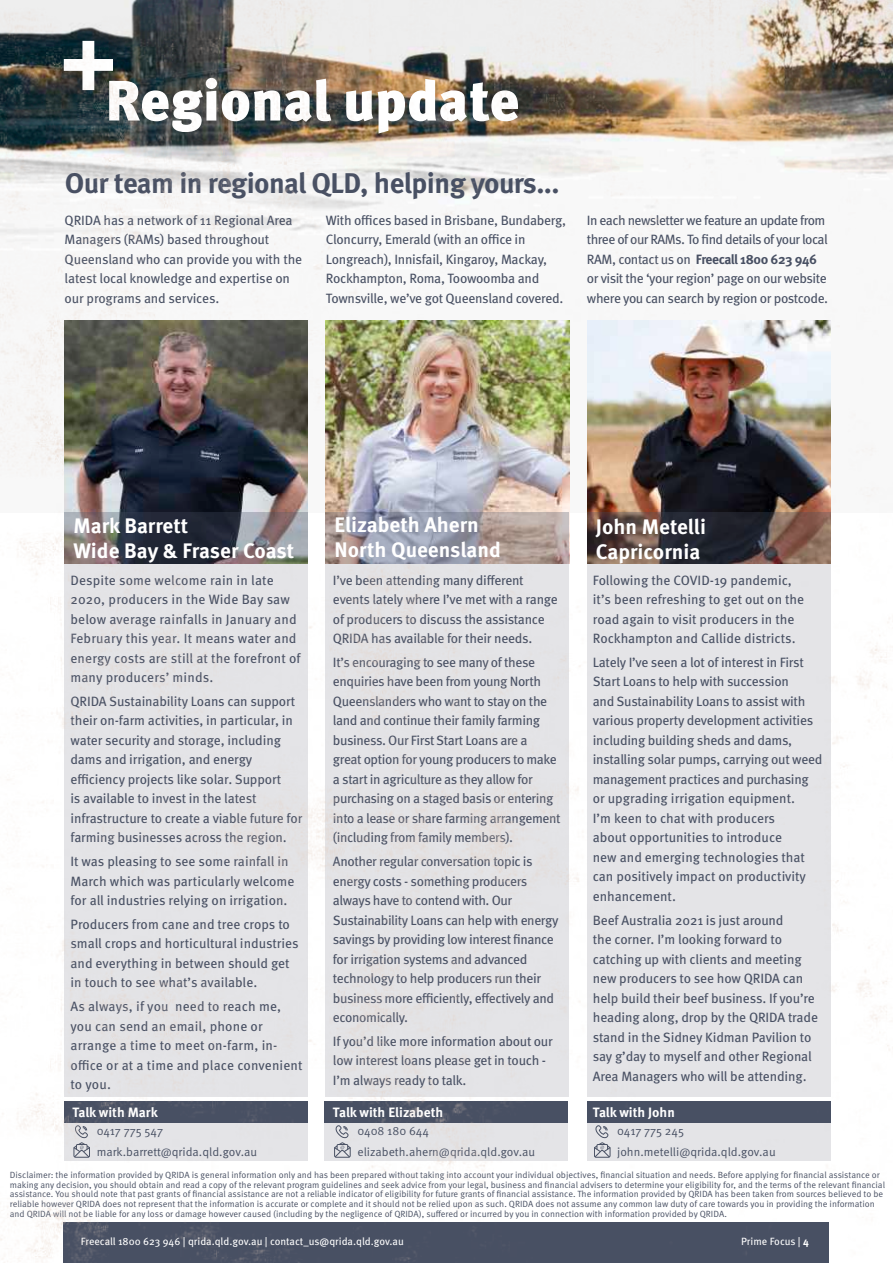
<style>
.page{position:relative;width:893px;height:1263px;background:#fff}
.page>*{position:absolute;margin:0;border:0;box-sizing:border-box;transform-origin:0 0}
.t1{font:900 56.85px "Meta OT";letter-spacing:-.005em;color:#fff}
.t2{font:700 28.5px "Meta OT";letter-spacing:-.02em;color:#485063}
.t3{font:700 21px/25.2px "Meta OT";color:#fff}
.t4{font:13.5px/19.5px "Meta OT";letter-spacing:-.02em;color:#485063}
.t5{font:13.5px/19.5px "Meta OT";color:#485063}
.t6{font:13.5px/19.5px "Meta OT";letter-spacing:.01em;color:#485063}
.t7{font:13.5px/19.5px "Meta OT";letter-spacing:-.04em;color:#485063}
.t8{font:700 13.5px "Meta OT";letter-spacing:-.005em;color:#fff}
.t9{font:12px/21px "Meta OT Norm";color:#485063}
.t10{font:10.5px "Meta OT";letter-spacing:-.005em;color:#fff}
.t11{font:9px/9.8px "Meta OT Norm";color:#485063}
.s1{font-weight:700}
</style>
<div class="page">
<img style="left:0;top:0;width:893px;height:1263px">
<img style="left:65px;top:321px;width:243px;height:191px">
<svg style="left:65px;top:512px;width:243px;height:52px;background:#5c5a62"></svg>
<img style="left:587px;top:321px;width:243px;height:191px">
<svg style="left:587px;top:512px;width:243px;height:52px;background:#504140"></svg>
<img style="left:326px;top:321px;width:243px;height:191px">
<svg style="left:326px;top:512px;width:243px;height:52px;background:#a29ba1"></svg>
<h1 class="t1" style="left:106px;top:66px;width:416px">Regional update</h1>
<h2 class="t2" style="left:65px;top:165px;width:496px">Our team in regional QLD, helping yours...</h2>
<p class="t4" style="left:65px;top:210px;width:239px">QRIDA has a network of 11 Regional Area Managers (RAMs) based throughout Queensland who can provide you with the latest local knowledge and expertise on our programs and services.</p>
<p class="t4" style="left:326px;top:210px;width:242px">With offices based in Brisbane, Bundaberg, Cloncurry, Emerald (with an office in Longreach), Innisfail, Kingaroy, Mackay, Rockhampton, Roma, Toowoomba and Townsville, we’ve got Queensland covered.</p>
<p class="t7" style="left:587px;top:210px;width:243px">In each newsletter we feature an update from three of our RAMs. To find details of your local RAM, contact us on <span class="s1">Freecall 1800 623 946 </span>or visit the ‘your region’ page on our website where you can search by region or postcode.</p>
<h3 class="t3" style="left:334px;top:512px;width:168px">Elizabeth Ahern<br>North Queensland</h3>
<h3 class="t3" style="left:74px;top:513px;width:222px">Mark Barrett<br>Wide Bay &amp; Fraser Coast</h3>
<h3 class="t3" style="left:596px;top:514px;width:112px">John Metelli<br>Capricornia</h3>
<p class="t6" style="left:71px;top:570px;width:232px">Despite some welcome rain in late 2020, producers in the Wide Bay saw below average rainfalls in January and February this year. It means water and energy costs are still at the forefront of many producers’ minds.</p>
<p class="t4" style="left:71px;top:692px;width:233px">QRIDA Sustainability Loans can support their on-farm activities, in particular, in water security and storage, including dams and irrigation, and energy efficiency projects like solar. Support<br>is available to invest in the latest infrastructure to create a viable future for farming businesses across the region.</p>
<p class="t5" style="left:71px;top:852px;width:225px">It was pleasing to see some rainfall in<br>March which was particularly welcome for all industries relying on irrigation.</p>
<p class="t5" style="left:71px;top:915px;width:230px">Producers from cane and tree crops to small crops and horticultural industries and everything in between should get in touch to see what’s available.</p>
<p class="t6" style="left:71px;top:997px;width:234px">As always, if you need to reach me, you can send an email, phone or arrange a time to meet on-farm, in&shy;office or at a time and place convenient to you.</p>
<p class="t4" style="left:333px;top:570px;width:226px">I’ve been attending many different events lately where I’ve met with a range of producers to discuss the assistance QRIDA has available for their needs.</p>
<p class="t4" style="left:333px;top:653px;width:229px">It’s encouraging to see many of these enquiries have been from young North Queenslanders who want to stay on the land and continue their family farming business. Our First Start Loans are a<br>great option for young producers to make a start in agriculture as they allow for purchasing on a staged basis or entering into a lease or share farming arrangement (including from family members).</p>
<p class="t4" style="left:333px;top:852px;width:227px">Another regular conversation topic is energy costs - something producers always have to contend with. Our Sustainability Loans can help with energy savings by providing low interest finance for irrigation systems and advanced technology to help producers run their business more efficiently, effectively and economically.</p>
<p class="t4" style="left:333px;top:1032px;width:221px">If you’d like more information about our low interest loans please get in touch -<br>I’m always ready to talk.</p>
<p class="t5" style="left:593px;top:570px;width:213px">Following the COVID-19 pandemic, it’s been refreshing to get out on the road again to visit producers in the Rockhampton and Callide districts.</p>
<p class="t4" style="left:593px;top:653px;width:231px">Lately I’ve seen a lot of interest in First Start Loans to help with succession<br>and Sustainability Loans to assist with various property development activities including building sheds and dams, installing solar pumps, carrying out weed management practices and purchasing or upgrading irrigation equipment.<br>I’m keen to chat with producers<br>about opportunities to introduce<br>new and emerging technologies that can positively impact on productivity enhancement.</p>
<p class="t4" style="left:593px;top:910px;width:227px">Beef Australia 2021 is just around<br>the corner. I’m looking forward to catching up with clients and meeting new producers to see how QRIDA can help build their beef business. If you’re heading along, drop by the QRIDA trade stand in the Sidney Kidman Pavilion to say g’day to myself and other Regional Area Managers who will be attending.</p>
<p class="t8" style="left:72px;top:1104px;width:87px">Talk with Mark</p>
<p class="t8" style="left:333px;top:1104px;width:112px">Talk with Elizabeth</p>
<p class="t8" style="left:593px;top:1104px;width:83px">Talk with John</p>
<p class="t9" style="left:97px;top:1120px;width:162px">0417 775 547 mark.barrett@qrida.qld.gov.au</p>
<p class="t9" style="left:617px;top:1120px;width:160px">0417 775 245 john.metelli@qrida.qld.gov.au</p>
<p class="t9" style="left:357px;top:1120px;width:179px">0408 180 644 elizabeth.ahern@qrida.qld.gov.au</p>
<p class="t11" style="left:10px;top:1170px;width:877px">Disclaimer: the information provided by QRIDA is general information only and has been prepared without taking into account your individual objectives, financial situation and needs. Before applying for financial assistance or making any decision, you should obtain and read a copy of the relevant program guidelines and seek advice from your legal, business and financial advisers to determine your eligibility for, and the terms of the relevant financial assistance. You should note that past grants of financial assistance are not a reliable indicator of eligibility for future grants of financial assistance. The information provided by QRIDA has been taken from sources believed to be reliable however QRIDA does not represent that the information is accurate or complete and it should not be relied upon as such. QRIDA does not assume any common law duty of care towards you in providing the information and QRIDA will not be liable for any loss or damage however caused (including by the negligence of QRIDA), suffered or incurred by you in connection with information provided by QRIDA.</p>
<p class="t10" style="left:81px;top:1235px;width:324px">Freecall 1800 623 946 | qrida.qld.gov.au | contact_us@qrida.qld.gov.au</p>
<p class="t10" style="left:741px;top:1235px;width:69px">Prime Focus | <span class="s1">4</span></p>
</div>
